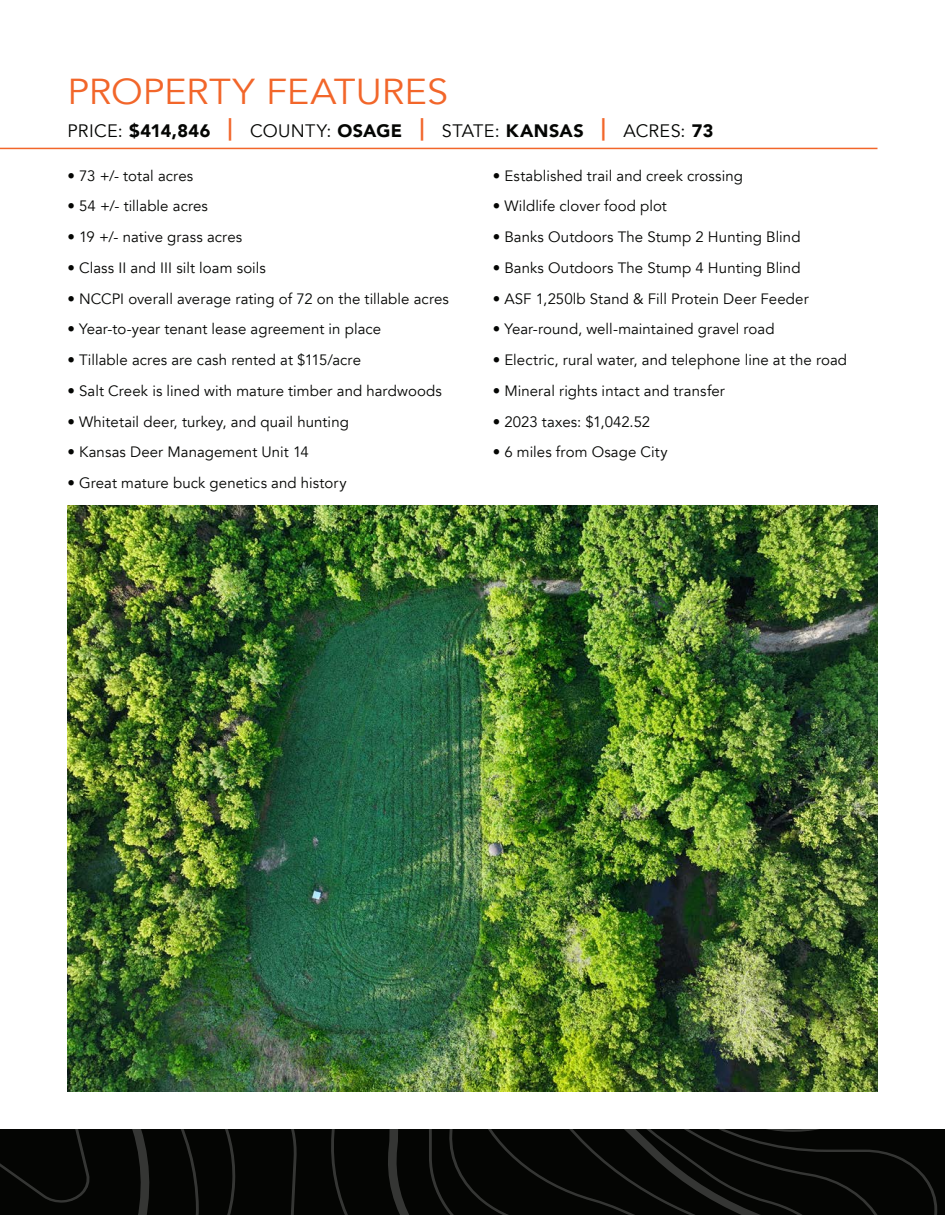
<style>
.page{position:relative;width:945px;height:1215px;background:#fff}
.page>*{position:absolute;margin:0;border:0;box-sizing:border-box;transform-origin:0 0}
.t1{font:36px "Avenir";color:#f2662a;scale:1.05 1}
.t2{font:18px "Avenir";letter-spacing:.02em;color:#040503}
.t3{font:15px "Avenir";letter-spacing:.005em;color:#040503}
.s1{font-weight:900}
.s2{font-weight:900;font-size:22.5px;color:#f2662a}
</style>
<div class="page">
<hr style="left:0;top:148px;width:878px;height:1px;background:#f2662a">
<svg style="left:0;top:1129px;width:945px;height:86px;background:#080907"></svg>
<img style="left:68px;top:506px;width:810px;height:585px">
<p class="t1" style="left:68px;top:70px;width:364px">PROPERTY FEATURES</p>
<p class="t2" style="left:68px;top:120px;width:647px">PRICE: <span class="s1">$414,846</span> <span class="s2">|</span> COUNTY: <span class="s1">OSAGE</span> <span class="s2">|</span> STATE: <span class="s1">KANSAS</span> <span class="s2">|</span> ACRES: <span class="s1">73</span></p>
<p class="t3" style="left:68px;top:166px;width:127px">• 73 +/- total acres</p>
<p class="t3" style="left:68px;top:197px;width:142px">• 54 +/- tillable acres</p>
<p class="t3" style="left:68px;top:228px;width:176px">• 19 +/- native grass acres</p>
<p class="t3" style="left:68px;top:259px;width:200px">• Class II and III silt loam soils</p>
<p class="t3" style="left:68px;top:289px;width:383px">• NCCPI overall average rating of 72 on the tillable acres</p>
<p class="t3" style="left:68px;top:320px;width:315px">• Year-to-year tenant lease agreement in place</p>
<p class="t3" style="left:68px;top:351px;width:295px">• Tillable acres are cash rented at $115/acre</p>
<p class="t3" style="left:68px;top:382px;width:376px">• Salt Creek is lined with mature timber and hardwoods</p>
<p class="t3" style="left:68px;top:412px;width:283px">• Whitetail deer, turkey, and quail hunting</p>
<p class="t3" style="left:68px;top:443px;width:243px">• Kansas Deer Management Unit 14</p>
<p class="t3" style="left:68px;top:474px;width:281px">• Great mature buck genetics and history</p>
<p class="t3" style="left:493px;top:166px;width:252px">• Established trail and creek crossing</p>
<p class="t3" style="left:493px;top:197px;width:176px">• Wildlife clover food plot</p>
<p class="t3" style="left:493px;top:228px;width:309px">• Banks Outdoors The Stump 2 Hunting Blind</p>
<p class="t3" style="left:493px;top:259px;width:309px">• Banks Outdoors The Stump 4 Hunting Blind</p>
<p class="t3" style="left:493px;top:289px;width:317px">• ASF 1,250lb Stand &amp; Fill Protein Deer Feeder</p>
<p class="t3" style="left:493px;top:320px;width:283px">• Year-round, well-maintained gravel road</p>
<p class="t3" style="left:493px;top:351px;width:356px">• Electric, rural water, and telephone line at the road</p>
<p class="t3" style="left:493px;top:382px;width:234px">• Mineral rights intact and transfer</p>
<p class="t3" style="left:493px;top:412px;width:159px">• 2023 taxes: $1,042.52</p>
<p class="t3" style="left:493px;top:443px;width:176px">• 6 miles from Osage City</p>
</div>
